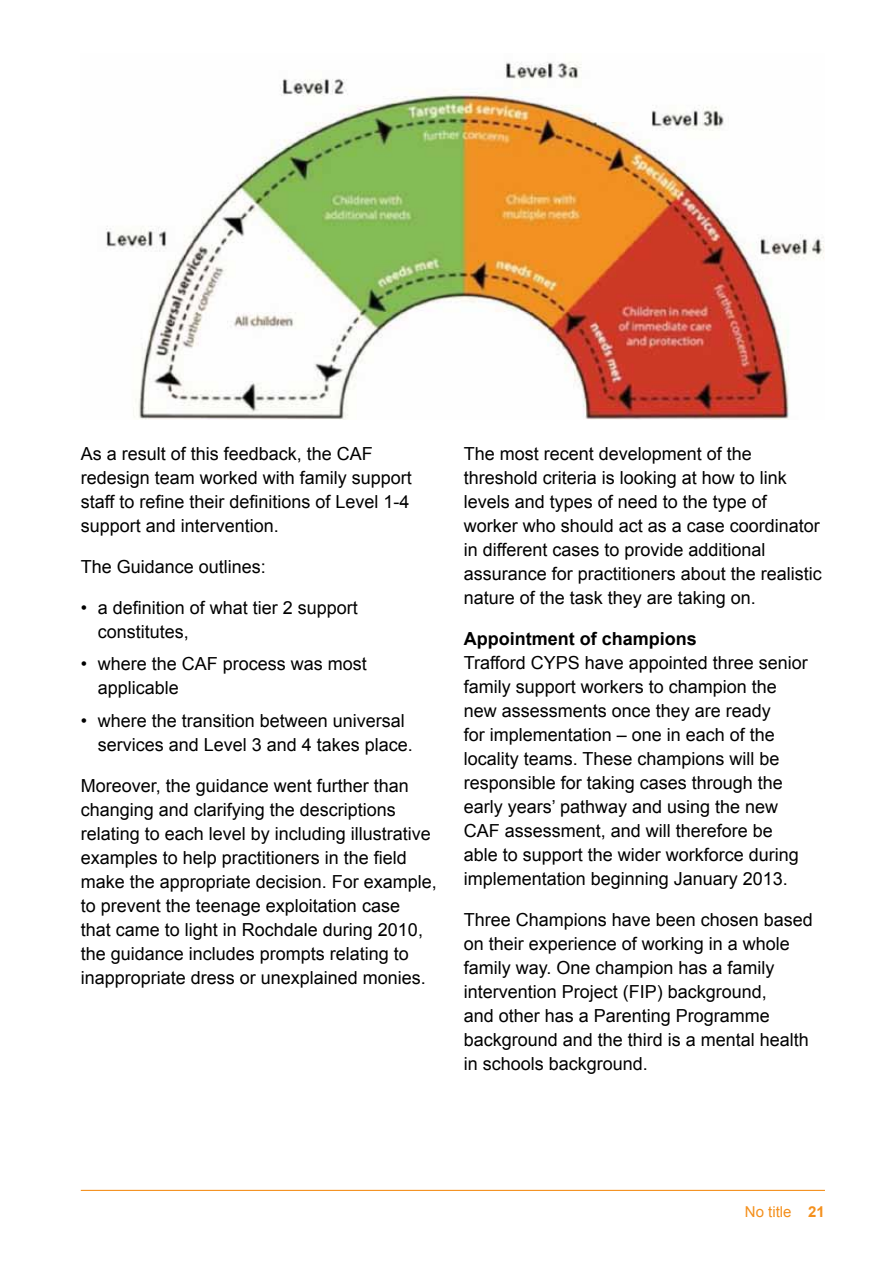
<style>
.page{position:relative;width:893px;height:1263px;background:#fff}
.page>*{position:absolute;margin:0;border:0;box-sizing:border-box;transform-origin:0 0}
.t1{font:18px/24px "Arial";color:#000}
.t2{font:700 18px "Arial";color:#000}
.t3{font:15px "Arial";color:#f4901d}
.s1{font-weight:700}
</style>
<div class="page">
<hr style="left:81px;top:1190px;width:744px;height:1px;background:#f4901d">
<img style="left:106px;top:61px;width:718px;height:359px">
<p class="t1" style="left:81px;top:441px;width:333px">As a result of this feedback, the CAF redesign team worked with family support staff to refine their definitions of Level 1-4 support and intervention.</p>
<p class="t1" style="left:81px;top:554px;width:187px">The Guidance outlines:</p>
<p class="t1" style="left:98px;top:595px;width:262px;text-indent:-17px">• a definition of what tier 2 support constitutes,</p>
<p class="t1" style="left:98px;top:652px;width:271px;text-indent:-17px">• where the CAF process was most applicable</p>
<p class="t1" style="left:98px;top:708px;width:317px;text-indent:-17px">• where the transition between universal services and Level 3 and 4 takes place.</p>
<p class="t1" style="left:81px;top:773px;width:358px">Moreover, the guidance went further than changing and clarifying the descriptions relating to each level by including illustrative examples to help practitioners in the field make the appropriate decision. For example, to prevent the teenage exploitation case<br>that came to light in Rochdale during 2010, the guidance includes prompts relating to inappropriate dress or unexplained monies.</p>
<p class="t1" style="left:464px;top:442px;width:360px">The most recent development of the threshold criteria is looking at how to link levels and types of need to the type of worker who should act as a case coordinator in different cases to provide additional assurance for practitioners about the realistic nature of the task they are taking on.</p>
<p class="t2" style="left:464px;top:627px;width:235px">Appointment of champions</p>
<p class="t1" style="left:464px;top:651px;width:346px">Trafford CYPS have appointed three senior family support workers to champion the new assessments once they are ready<br>for implementation – one in each of the locality teams. These champions will be responsible for taking cases through the early years’ pathway and using the new CAF assessment, and will therefore be able to support the wider workforce during implementation beginning January 2013.</p>
<p class="t1" style="left:464px;top:908px;width:351px">Three Champions have been chosen based on their experience of working in a whole family way. One champion has a family intervention Project (FIP) background,<br>and other has a Parenting Programme background and the third is a mental health in schools background.</p>
<p class="t3" style="left:745px;top:1202px;width:82px">No title <span class="s1">21</span></p>
</div>
